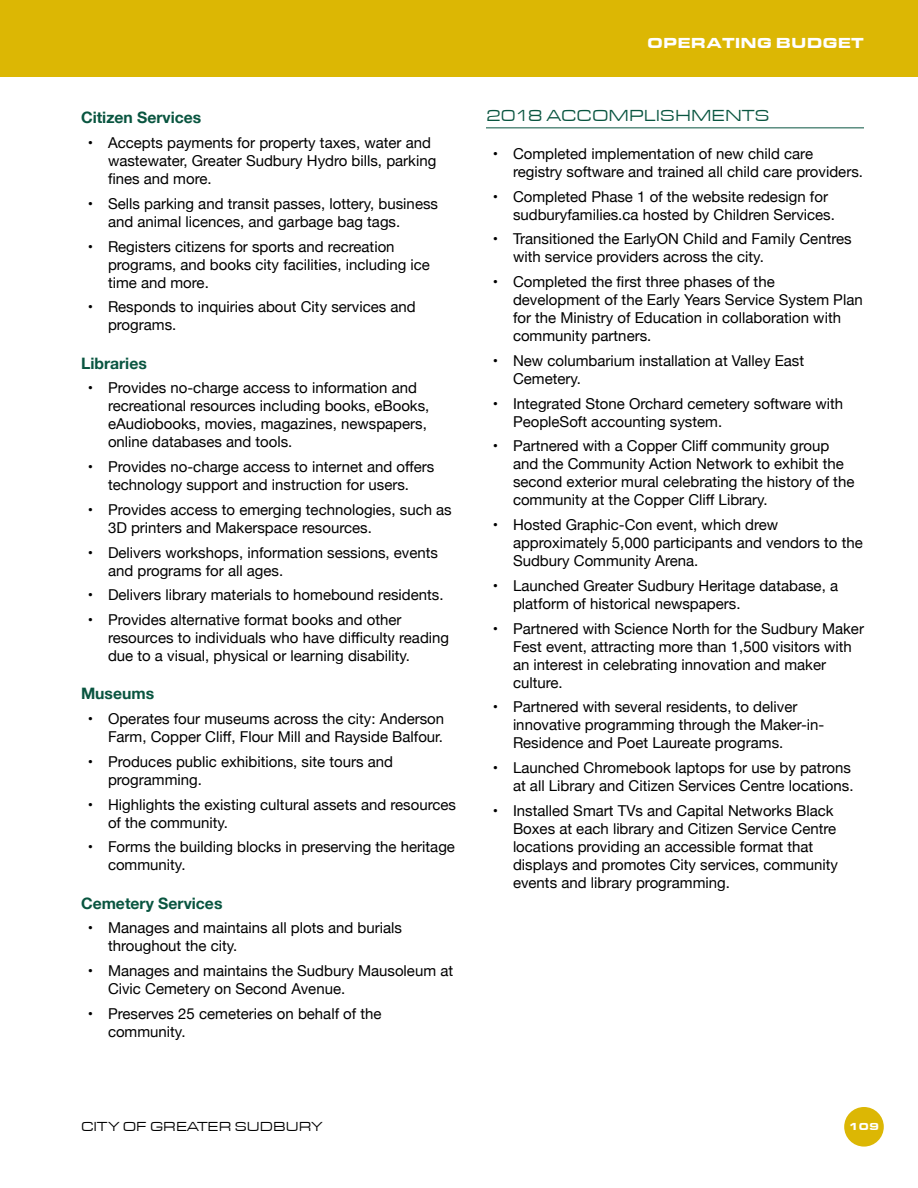
<style>
.page{position:relative;width:918px;height:1188px;background:#fff}
.page>*{position:absolute;margin:0;border:0;box-sizing:border-box;transform-origin:0 0}
.t1{font:16.5px "Eurostile T Regu Exte";color:#095540}
.t2{font:700 15.75px "Helvetica Neue";color:#095540}
.t3{font:15px/18px "Helvetica Neue";color:#000}
.t4{font:900 15px "Eurostile Extended";color:#fff}
.t5{font:13.5px "Eurostile T Regu Exte";color:#000}
.t6{font:900 10.5px "Eurostile Extended";color:#fff}
</style>
<div class="page">
<div style="left:0;top:0;width:918px;height:76px;background:#dcb704"></div>
<div style="left:844px;top:1107px;width:40px;height:40px;background:#dcb704;border-radius:50%"></div>
<hr style="left:486px;top:127px;width:378px;height:1px;background:#095540">
<p class="t2" style="left:81px;top:105px;width:122px">Citizen Services</p>
<p class="t3" style="left:108px;top:135px;width:330px;text-indent:-20px">• Accepts payments for property taxes, water and wastewater, Greater Sudbury Hydro bills, parking fines and more.</p>
<p class="t3" style="left:108px;top:195px;width:332px;text-indent:-20px">• Sells parking and transit passes, lottery, business and animal licences, and garbage bag tags.</p>
<p class="t3" style="left:108px;top:238px;width:324px;text-indent:-20px">• Registers citizens for sports and recreation programs, and books city facilities, including ice time and more.</p>
<p class="t3" style="left:108px;top:299px;width:309px;text-indent:-20px">• Responds to inquiries about City services and programs.</p>
<p class="t2" style="left:81px;top:351px;width:67px">Libraries</p>
<p class="t3" style="left:108px;top:380px;width:323px;text-indent:-20px">• Provides no-charge access to information and recreational resources including books, eBooks, eAudiobooks, movies, magazines, newspapers, online databases and tools.</p>
<p class="t3" style="left:88px;top:459px;width:348px;text-align:center">• Provides no-charge access to internet and offers technology support and instruction for users.</p>
<p class="t3" style="left:108px;top:501px;width:345px;text-indent:-20px">• Provides access to emerging technologies, such as<br>3D printers and Makerspace resources.</p>
<p class="t3" style="left:108px;top:544px;width:332px;text-indent:-20px">• Delivers workshops, information sessions, events and programs for all ages.</p>
<p class="t3" style="left:88px;top:587px;width:357px">• Delivers library materials to homebound residents.</p>
<p class="t3" style="left:108px;top:612px;width:343px;text-indent:-20px">• Provides alternative format books and other resources to individuals who have difficulty reading due to a visual, physical or learning disability.</p>
<p class="t2" style="left:81px;top:681px;width:75px">Museums</p>
<p class="t3" style="left:88px;top:711px;width:358px;text-align:right">• Operates four museums across the city: Anderson<br>Farm, Copper Cliff, Flour Mill and Rayside Balfour.</p>
<p class="t3" style="left:108px;top:753px;width:287px;text-indent:-20px">• Produces public exhibitions, site tours and programming.</p>
<p class="t3" style="left:108px;top:796px;width:350px;text-indent:-20px">• Highlights the existing cultural assets and resources of the community.</p>
<p class="t3" style="left:108px;top:839px;width:349px;text-indent:-20px">• Forms the building blocks in preserving the heritage community.</p>
<p class="t2" style="left:81px;top:891px;width:143px">Cemetery Services</p>
<p class="t3" style="left:108px;top:920px;width:295px;text-indent:-20px">• Manages and maintains all plots and burials throughout the city.</p>
<p class="t3" style="left:108px;top:963px;width:347px;text-indent:-20px">• Manages and maintains the Sudbury Mausoleum at<br>Civic Cemetery on Second Avenue.</p>
<p class="t3" style="left:108px;top:1005px;width:275px;text-indent:-20px">• Preserves 25 cemeteries on behalf of the community.</p>
<p class="t4" style="left:647px;top:34px;width:218px">OPERATING BUDGET</p>
<p class="t1" style="left:486px;top:106px;width:285px">2018 ACCOMPLISHMENTS</p>
<p class="t3" style="left:513px;top:146px;width:352px;text-indent:-20px">• Completed implementation of new child care registry software and trained all child care providers.</p>
<p class="t3" style="left:513px;top:188px;width:324px;text-indent:-20px">• Completed Phase 1 of the website redesign for sudburyfamilies.ca hosted by Children Services.</p>
<p class="t3" style="left:513px;top:231px;width:340px;text-indent:-20px">• Transitioned the EarlyON Child and Family Centres with service providers across the city.</p>
<p class="t3" style="left:513px;top:274px;width:351px;text-indent:-20px">• Completed the first three phases of the development of the Early Years Service System Plan for the Ministry of Education in collaboration with community partners.</p>
<p class="t3" style="left:513px;top:353px;width:293px;text-indent:-20px">• New columbarium installation at Valley East<br>Cemetery.</p>
<p class="t3" style="left:513px;top:395px;width:332px;text-indent:-20px">• Integrated Stone Orchard cemetery software with<br>PeopleSoft accounting system.</p>
<p class="t3" style="left:513px;top:438px;width:343px;text-indent:-20px">• Partnered with a Copper Cliff community group and the Community Action Network to exhibit the second exterior mural celebrating the history of the community at the Copper Cliff Library.</p>
<p class="t3" style="left:513px;top:517px;width:351px;text-indent:-20px">• Hosted Graphic-Con event, which drew approximately 5,000 participants and vendors to the<br>Sudbury Community Arena.</p>
<p class="t3" style="left:513px;top:578px;width:327px;text-indent:-20px">• Launched Greater Sudbury Heritage database, a platform of historical newspapers.</p>
<p class="t3" style="left:513px;top:620px;width:353px;text-indent:-20px">• Partnered with Science North for the Sudbury Maker Fest event, attracting more than 1,500 visitors with an interest in celebrating innovation and maker culture.</p>
<p class="t3" style="left:513px;top:699px;width:313px;text-indent:-20px">• Partnered with several residents, to deliver innovative programming through the Maker-in-<br>Residence and Poet Laureate programs.</p>
<p class="t3" style="left:493px;top:760px;width:362px;text-align:right">• Launched Chromebook laptops for use by patrons at all Library and Citizen Services Centre locations.</p>
<p class="t3" style="left:513px;top:803px;width:327px;text-indent:-20px">• Installed Smart TVs and Capital Networks Black Boxes at each library and Citizen Service Centre locations providing an accessible format that displays and promotes City services, community events and library programming.</p>
<p class="t5" style="left:81px;top:1119px;width:243px">CITY OF GREATER SUDBURY</p>
<p class="t6" style="left:849px;top:1121px;width:32px">109</p>
</div>
